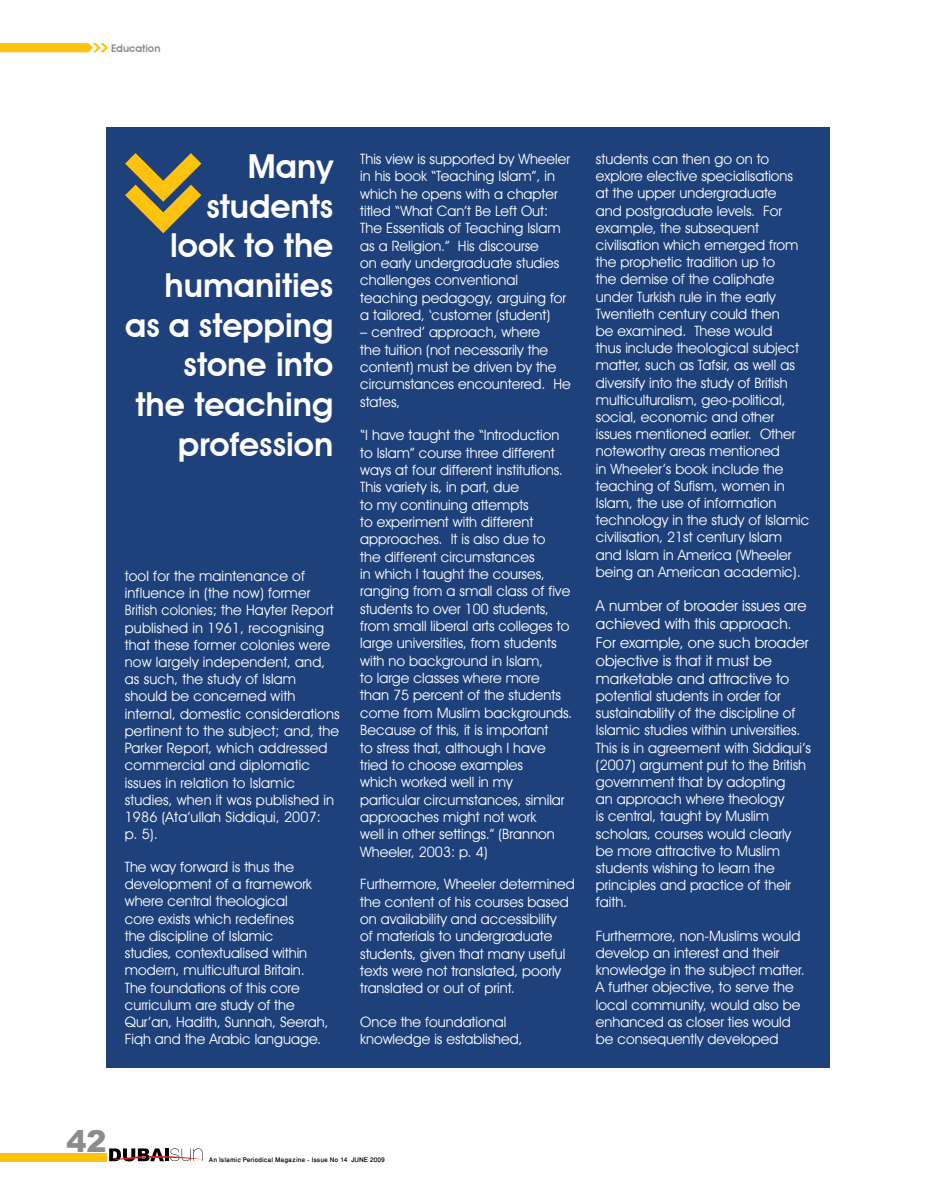
<style>
.page{position:relative;width:936px;height:1191px;background:#fff}
.page>*{position:absolute;margin:0;border:0;box-sizing:border-box;transform-origin:0 0}
.t1{font:600 33px/39.6px "Avant Garde IT Cby BT";color:#fff;text-align:right}
.t2{font:900 30px "Arial";color:#8a8c8e}
.t3{font:15px/18.1px "Avant Garde IT Cby BT";color:#fff}
.t4{font:14.25px/17.2px "Avant Garde IT Cby BT";color:#fff}
.t5{font:600 10.5px "Avant Garde IT Cby BT";color:#8a8c8e}
.t6{font:500 9px "Win Soft Pro";color:#000}
</style>
<div class="page">
<div style="left:106px;top:128px;width:723px;height:939px;background:#1e417c"></div>
<div style="left:0;top:1153px;width:106px;height:8px;background:#ffc20e"></div>
<svg style="left:109px;top:1148px;width:96px;height:13px"></svg>
<svg style="left:0;top:43px;width:108px;height:9px"></svg>
<svg style="left:125px;top:153px;width:76px;height:80px"></svg>
<p class="t5" style="left:111px;top:42px;width:51px">Education</p>
<h1 class="t1" style="left:125px;top:146px;width:210px">Many students<br>look to the humanities as a stepping stone into<br>the teaching profession</h1>
<p class="t4" style="left:125px;top:567px;width:216px">tool for the maintenance of influence in (the now) former<br>British colonies; the Hayter Report published in 1961, recognising that these former colonies were now largely independent, and, as such, the study of Islam should be concerned with internal, domestic considerations pertinent to the subject; and, the<br>Parker Report, which addressed commercial and diplomatic issues in relation to Islamic studies, when it was published in<br>1986 (Ata’ullah Siddiqui, 2007:<br>p. 5).</p>
<p class="t4" style="left:125px;top:858px;width:205px">The way forward is thus the development of a framework where central theological<br>core exists which redefines<br>the discipline of Islamic<br>studies, contextualised within modern, multicultural Britain.<br>The foundations of this core curriculum are study of the<br>Qur’an, Hadith, Sunnah, Seerah,<br>Fiqh and the Arabic language.</p>
<p class="t4" style="left:360px;top:150px;width:211px">This view is supported by Wheeler in his book “Teaching Islam”, in which he opens with a chapter titled “What Can’t Be Left Out:<br>The Essentials of Teaching Islam as a Religion.” His discourse<br>on early undergraduate studies challenges conventional teaching pedagogy, arguing for a tailored, ‘customer (student)</p>
<p class="t4" style="left:360px;top:323px;width:212px">– centred’ approach, where<br>the tuition (not necessarily the content) must be driven by the circumstances encountered. He states,</p>
<p class="t4" style="left:360px;top:426px;width:213px">“I have taught the “Introduction to Islam” course three different ways at four different institutions.<br>This variety is, in part, due<br>to my continuing attempts<br>to experiment with different approaches. It is also due to<br>the different circumstances<br>in which I taught the courses, ranging from a small class of five students to over 100 students, from small liberal arts colleges to large universities, from students with no background in Islam,<br>to large classes where more<br>than 75 percent of the students come from Muslim backgrounds.<br>Because of this, it is important<br>to stress that, although I have tried to choose examples<br>which worked well in my particular circumstances, similar approaches might not work<br>well in other settings.” (Brannon<br>Wheeler, 2003: p. 4)</p>
<p class="t4" style="left:360px;top:875px;width:216px">Furthermore, Wheeler determined the content of his courses based on availability and accessibility<br>of materials to undergraduate students, given that many useful texts were not translated, poorly translated or out of print.</p>
<p class="t4" style="left:360px;top:1013px;width:164px">Once the foundational knowledge is established,</p>
<p class="t4" style="left:596px;top:150px;width:215px">students can then go on to explore elective specialisations<br>at the upper undergraduate<br>and postgraduate levels. For example, the subsequent civilisation which emerged from the prophetic tradition up to<br>the demise of the caliphate under Turkish rule in the early<br>Twentieth century could then<br>be examined. These would<br>thus include theological subject matter, such as Tafsir, as well as diversify into the study of British multiculturalism, geo-political, social, economic and other issues mentioned earlier. Other noteworthy areas mentioned<br>in Wheeler’s book include the teaching of Sufism, women in<br>Islam, the use of information technology in the study of Islamic civilisation, 21st century Islam and Islam in America (Wheeler being an American academic).</p>
<p class="t3" style="left:596px;top:597px;width:214px">A number of broader issues are achieved with this approach.<br>For example, one such broader objective is that it must be marketable and attractive to</p>
<p class="t4" style="left:596px;top:687px;width:216px">potential students in order for sustainability of the discipline of<br>Islamic studies within universities.<br>This is in agreement with Siddiqui’s (2007) argument put to the British government that by adopting<br>an approach where theology<br>is central, taught by Muslim scholars, courses would clearly be more attractive to Muslim students wishing to learn the principles and practice of their faith.</p>
<p class="t4" style="left:596px;top:927px;width:210px">Furthermore, non-Muslims would develop an interest and their knowledge in the subject matter.<br>A further objective, to serve the local community, would also be enhanced as closer ties would be consequently developed</p>
<h2 class="t2" style="left:66px;top:1124px;width:42px">42</h2>
<p class="t6" style="left:209px;top:1152px;width:177px">An Islamic Periodical Magazine - Issue No 14 JUNE 2009</p>
</div>
